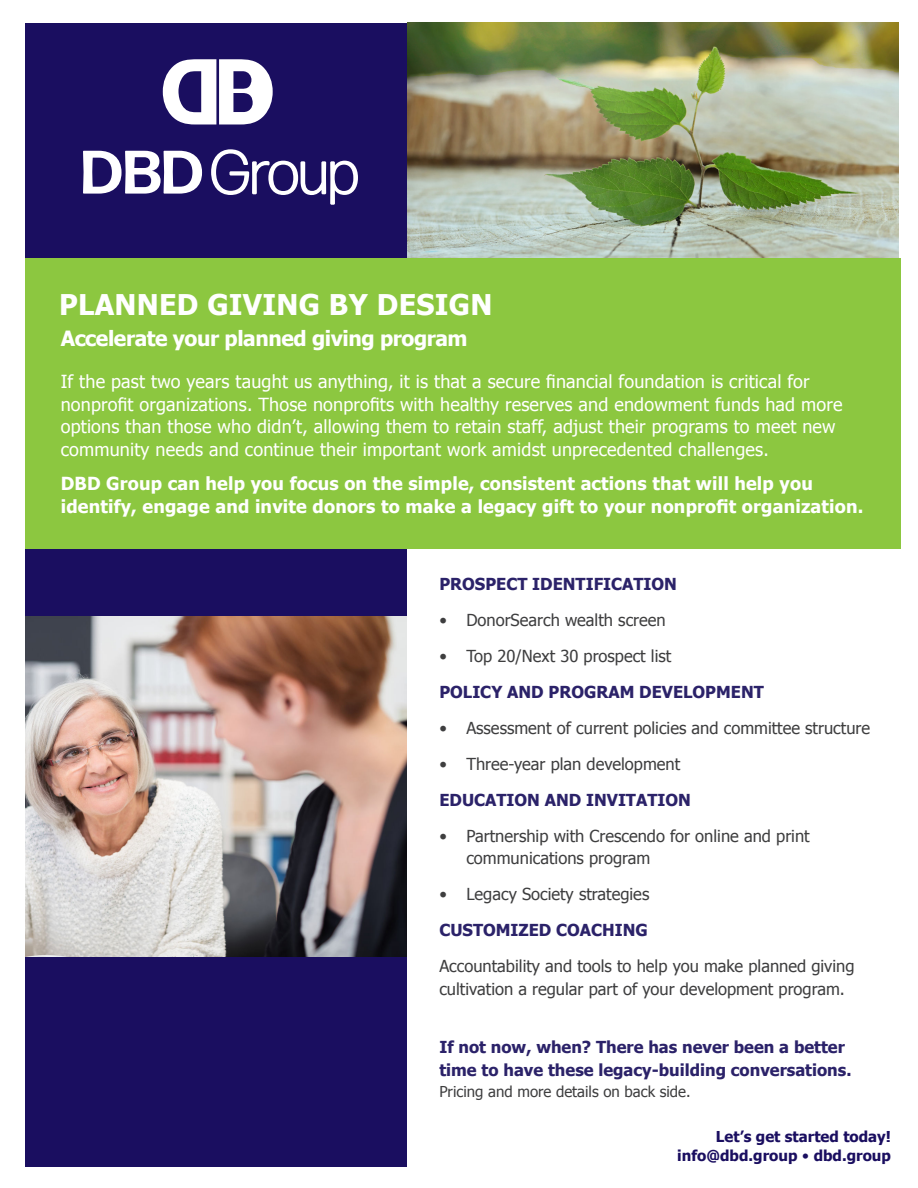
<style>
.page{position:relative;width:918px;height:1188px;background:#fff}
.page>*{position:absolute;margin:0;border:0;box-sizing:border-box;transform-origin:0 0}
.t1{font:700 28.5px "Tahoma";letter-spacing:.01em;color:#fff}
.t2{font:700 21px "Tahoma";letter-spacing:-.02em;color:#fff}
.t3{font:18px/22.5px "Tahoma";letter-spacing:.01em;color:#fff}
.t4{font:700 18px/22.5px "Tahoma";letter-spacing:.01em;color:#fff}
.t5{font:16.5px/22.5px "Tahoma";color:#3e3e3f}
.t6{font:700 16.5px/22.5px "Tahoma";color:#2b2269}
.t7{font:700 15px "Tahoma";color:#1a0e60}
.t8{font:15px "Tahoma";color:#3e3e3f}
.s1{font-weight:400}
</style>
<div class="page">
<div style="left:26px;top:23px;width:870px;height:1143px;background:#1a0e60"></div>
<img style="left:26px;top:617px;width:381px;height:340px">
<img style="left:407px;top:23px;width:491px;height:235px">
<div style="left:407px;top:549px;width:511px;height:639px;background:#fff"></div>
<svg style="left:163px;top:59px;width:110px;height:65px"></svg>
<svg style="left:83px;top:151px;width:119px;height:43px"></svg>
<svg style="left:211px;top:149px;width:147px;height:56px"></svg>
<div style="left:26px;top:258px;width:875px;height:291px;background:#8cc740"></div>
<p class="t1" style="left:59px;top:284px;width:435px">PLANNED GIVING BY DESIGN</p>
<p class="t2" style="left:61px;top:323px;width:408px">Accelerate your planned giving program</p>
<p class="t3" style="left:61px;top:370px;width:783px">If the past two years taught us anything, it is that a secure financial foundation is critical for nonprofit organizations. Those nonprofits with healthy reserves and endowment funds had more options than those who didn’t, allowing them to retain staff, adjust their programs to meet new community needs and continue their important work amidst unprecedented challenges.</p>
<p class="t4" style="left:61px;top:471px;width:804px">DBD Group can help you focus on the simple, consistent actions that will help you identify, engage and invite donors to make a legacy gift to your nonprofit organization.</p>
<p class="t6" style="left:439px;top:571px;width:239px">PROSPECT IDENTIFICATION</p>
<p class="t5" style="left:439px;top:608px;width:228px">• DonorSearch wealth screen</p>
<p class="t5" style="left:439px;top:644px;width:234px">• Top 20/Next 30 prospect list</p>
<p class="t6" style="left:439px;top:679px;width:326px">POLICY AND PROGRAM DEVELOPMENT</p>
<p class="t5" style="left:439px;top:716px;width:432px">• Assessment of current policies and committee structure</p>
<p class="t5" style="left:439px;top:752px;width:242px">• Three-year plan development</p>
<p class="t6" style="left:439px;top:787px;width:253px">EDUCATION AND INVITATION</p>
<p class="t5" style="left:466px;top:824px;width:345px;text-indent:-27px">• Partnership with Crescendo for online and print communications program</p>
<p class="t5" style="left:439px;top:882px;width:211px">• Legacy Society strategies</p>
<p class="t6" style="left:439px;top:918px;width:210px">CUSTOMIZED COACHING</p>
<p class="t5" style="left:439px;top:954px;width:417px">Accountability and tools to help you make planned giving cultivation a regular part of your development program.</p>
<p class="t6" style="left:439px;top:1035px;width:414px">If not now, when? There has never been a better time to have these legacy-building conversations.</p>
<p class="t8" style="left:439px;top:1081px;width:253px">Pricing and more details on back side.</p>
<p class="t7" style="left:716px;top:1126px;width:177px">Let’s get started today!</p>
<p class="t7" style="left:677px;top:1145px;width:215px">info@dbd.group <span class="s1">•</span> dbd.group</p>
</div>
